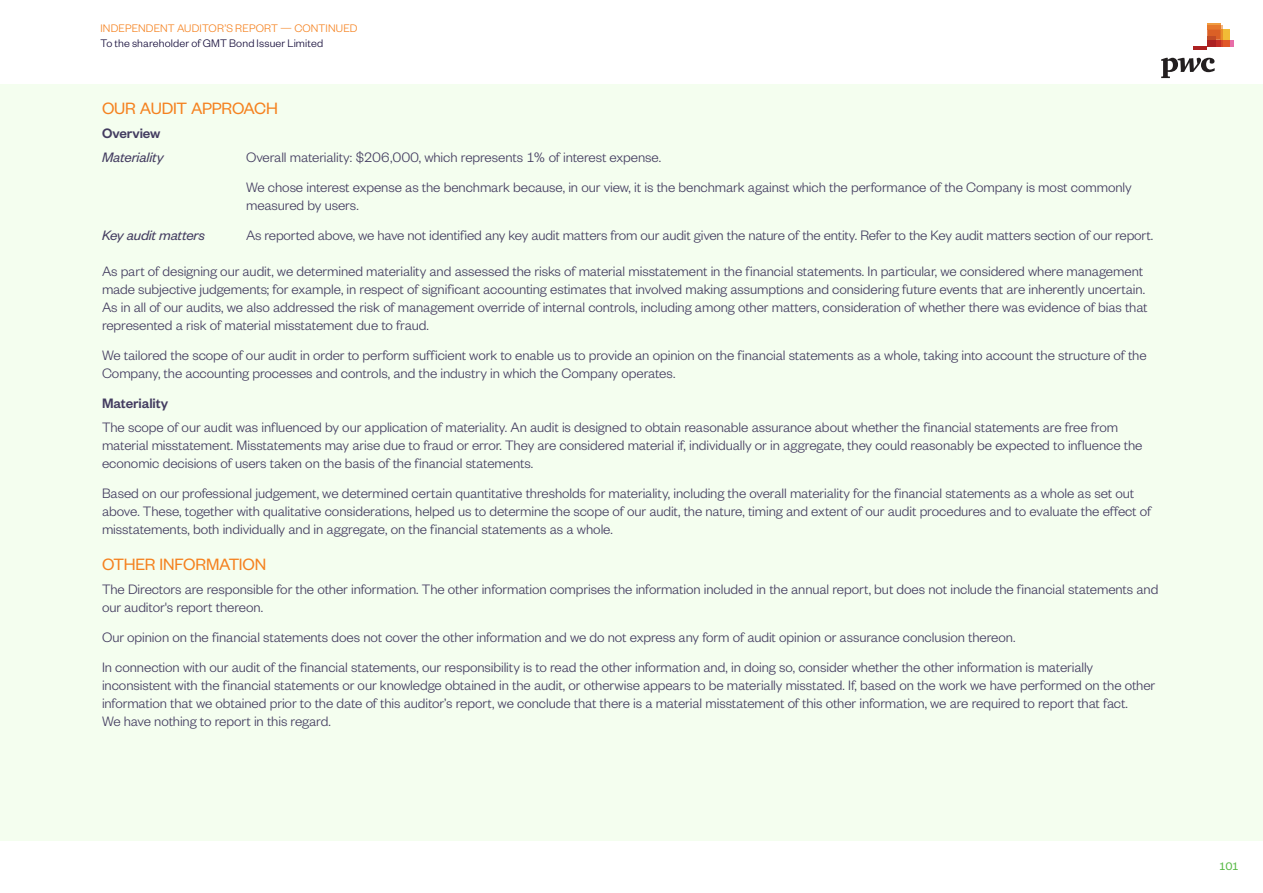
<style>
.page{position:relative;width:1263px;height:893px;background:#fff}
.page>*{position:absolute;margin:0;border:0;box-sizing:border-box;transform-origin:0 0}
.BodyText-Heading12pt{font:18px "Founders Grotesk";letter-spacing:-.015em;color:#f58220}
.BodyText_10_12{font:300 15px/18px "Founders Grotesk";letter-spacing:-.005em;color:#433c60}
.BodyText_10_12-2{font:italic 15px "Founders Grotesk";letter-spacing:-.01em;color:#433c60}
.BodyText_10_12-3{font:500 15px "Founders Grotesk";letter-spacing:-.005em;color:#433c60}
.F_-TITLE{font:300 12px "Founders Grotesk";letter-spacing:.015em;color:#140b39}
.F_-TITLE-2{font:300 12px "Founders Grotesk";letter-spacing:.015em;color:#f58220}
.t1{font:12px "Founders Grotesk";color:#58b946}
</style>
<div class="page">
<div style="left:0;top:84px;width:1263px;height:756px;background:#f4feef"></div>
<svg style="left:1161px;top:58px;width:54px;height:20px"></svg>
<hr style="left:1193px;top:46px;width:14px;height:4px;background:#ac2122">
<div style="left:1223px;top:30px;width:7px;height:10px;background:#f1bb36"></div>
<svg style="left:1230px;top:40px;width:3px;height:6px"></svg>
<div style="left:1223px;top:40px;width:7px;height:6px;background:#e05828"></div>
<svg style="left:1207px;top:23px;width:16px;height:23px"></svg>
<div style="left:1207px;top:40px;width:8px;height:6px;background:#ac2122"></div>
<p class="F_-TITLE-2" style="left:100px;top:20px;width:258px">INDEPENDENT AUDITOR’S REPORT — CONTINUED</p>
<p class="F_-TITLE" style="left:100px;top:35px;width:224px">To the shareholder of GMT Bond Issuer Limited</p>
<p class="BodyText-Heading12pt" style="left:102px;top:97px;width:177px">OUR AUDIT APPROACH</p>
<p class="BodyText_10_12-3" style="left:102px;top:124px;width:60px">Overview</p>
<p class="BodyText_10_12-2" style="left:102px;top:148px;width:63px">Materiality</p>
<p class="BodyText_10_12" style="left:246px;top:147px;width:417px">Overall materiality: $206,000, which represents 1% of interest expense.</p>
<p class="BodyText_10_12" style="left:246px;top:177px;width:887px">We chose interest expense as the benchmark because, in our view, it is the benchmark against which the performance of the Company is most commonly measured by users.</p>
<p class="BodyText_10_12-2" style="left:102px;top:226px;width:105px">Key audit matters</p>
<p class="BodyText_10_12" style="left:246px;top:225px;width:909px">As reported above, we have not identified any key audit matters from our audit given the nature of the entity. Refer to the Key audit matters section of our report.</p>
<p class="BodyText_10_12" style="left:102px;top:261px;width:1047px">As part of designing our audit, we determined materiality and assessed the risks of material misstatement in the financial statements. In particular, we considered where management made subjective judgements; for example, in respect of significant accounting estimates that involved making assumptions and considering future events that are inherently uncertain.<br>As in all of our audits, we also addressed the risk of management override of internal controls, including among other matters, consideration of whether there was evidence of bias that represented a risk of material misstatement due to fraud.</p>
<p class="BodyText_10_12" style="left:102px;top:345px;width:1046px">We tailored the scope of our audit in order to perform sufficient work to enable us to provide an opinion on the financial statements as a whole, taking into account the structure of the<br>Company, the accounting processes and controls, and the industry in which the Company operates.</p>
<p class="BodyText_10_12-3" style="left:102px;top:394px;width:68px">Materiality</p>
<p class="BodyText_10_12" style="left:102px;top:417px;width:1042px">The scope of our audit was influenced by our application of materiality. An audit is designed to obtain reasonable assurance about whether the financial statements are free from material misstatement. Misstatements may arise due to fraud or error. They are considered material if, individually or in aggregate, they could reasonably be expected to influence the economic decisions of users taken on the basis of the financial statements.</p>
<p class="BodyText_10_12" style="left:102px;top:483px;width:1051px">Based on our professional judgement, we determined certain quantitative thresholds for materiality, including the overall materiality for the financial statements as a whole as set out above. These, together with qualitative considerations, helped us to determine the scope of our audit, the nature, timing and extent of our audit procedures and to evaluate the effect of misstatements, both individually and in aggregate, on the financial statements as a whole.</p>
<p class="BodyText-Heading12pt" style="left:102px;top:553px;width:166px">OTHER INFORMATION</p>
<p class="BodyText_10_12" style="left:102px;top:579px;width:1058px">The Directors are responsible for the other information. The other information comprises the information included in the annual report, but does not include the financial statements and our auditor's report thereon.</p>
<p class="BodyText_10_12" style="left:102px;top:627px;width:915px">Our opinion on the financial statements does not cover the other information and we do not express any form of audit opinion or assurance conclusion thereon.</p>
<p class="BodyText_10_12" style="left:102px;top:657px;width:1055px">In connection with our audit of the financial statements, our responsibility is to read the other information and, in doing so, consider whether the other information is materially inconsistent with the financial statements or our knowledge obtained in the audit, or otherwise appears to be materially misstated. If, based on the work we have performed on the other information that we obtained prior to the date of this auditor’s report, we conclude that there is a material misstatement of this other information, we are required to report that fact.<br>We have nothing to report in this regard.</p>
<p class="t1" style="left:1219px;top:859px;width:22px">101</p>
</div>
